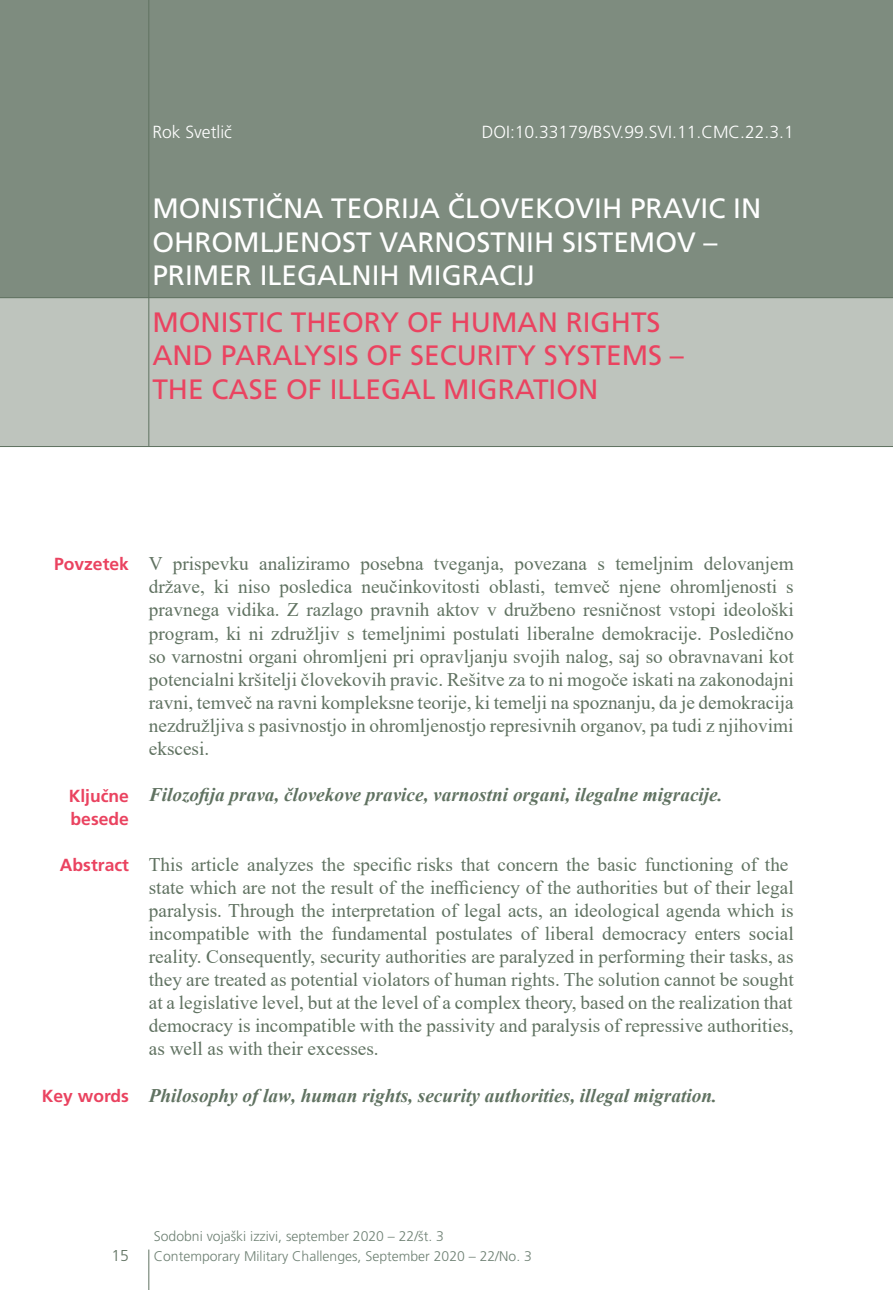
<style>
.page{position:relative;width:893px;height:1290px;background:#fff}
.page>*{position:absolute;margin:0;border:0;box-sizing:border-box;transform-origin:0 0}
.naslov_članka_-_slov{font:28px/33.6px "Frutiger CE";color:#fff}
.naslov_članka_-_angl{font:28px/33.6px "Frutiger CE";color:#ea4360}
.BODY{font:19.25px/23.1px "Times New Roman";color:#607261;text-align:justify}
.BODY-2{font:italic 700 19.25px "Times New Roman";color:#607261}
.leva_označba{font:700 17.5px/23.1px "Frutiger CE";color:#ea4360}
.DOI{font:300 17.5px "Frutiger CE";color:#fff}
.avtor_članka{font:300 17.5px "Frutiger CE";color:#fff}
.t1{font:300 15.75px "Frutiger CE";color:#607261}
.t2{font:300 14px/19.9px "Frutiger CE";color:#6f8174}
</style>
<div class="page">
<hr style="left:148px;top:1249px;width:1px;height:41px;background:#607261">
<div style="left:0;top:0;width:893px;height:298px;background:#7e8c7f"></div>
<div style="left:0;top:298px;width:893px;height:148px;background:#bec4bd"></div>
<hr style="left:0;top:297px;width:893px;height:1px;background:#607261">
<hr style="left:0;top:446px;width:893px;height:1px;background:#607261">
<hr style="left:148px;top:0;width:1px;height:446px;background:#607261">
<p class="avtor_članka" style="left:152px;top:122px;width:81px">Rok Svetlič</p>
<p class="DOI" style="left:482px;top:122px;width:313px">DOI:10.33179/BSV.99.SVI.11.CMC.22.3.1</p>
<p class="naslov_članka_-_slov" style="left:152px;top:191px;width:610px">MONISTIČNA TEORIJA ČLOVEKOVIH PRAVIC IN<br>OHROMLJENOST VARNOSTNIH SISTEMOV –</p>
<p class="naslov_članka_-_slov" style="left:152px;top:258px;width:384px">PRIMER ILEGALNIH MIGRACIJ</p>
<p class="naslov_članka_-_angl" style="left:152px;top:305px;width:533px">MONISTIC THEORY OF HUMAN RIGHTS<br>AND PARALYSIS OF SECURITY SYSTEMS –</p>
<p class="naslov_članka_-_angl" style="left:152px;top:372px;width:447px">THE CASE OF ILLEGAL MIGRATION</p>
<p class="leva_označba" style="left:54px;top:553px;width:76px">Povzetek</p>
<p class="leva_označba" style="left:69px;top:784px;width:62px">Ključne besede</p>
<p class="leva_označba" style="left:60px;top:853px;width:71px">Abstract</p>
<p class="leva_označba" style="left:42px;top:1084px;width:89px">Key words</p>
<p class="BODY" style="left:149px;top:551px;width:646px">V prispevku analiziramo posebna tveganja, povezana s temeljnim delovanjem države, ki niso posledica neučinkovitosti oblasti, temveč njene ohromljenosti s pravnega vidika. Z razlago pravnih aktov v družbeno resničnost vstopi ideološki program, ki ni združljiv s temeljnimi postulati liberalne demokracije. Posledično so varnostni organi ohromljeni pri opravljanju svojih nalog, saj so obravnavani kot potencialni kršitelji človekovih pravic. Rešitve za to ni mogoče iskati na zakonodajni ravni, temveč na ravni kompleksne teorije, ki temelji na spoznanju, da je demokracija nezdružljiva s pasivnostjo in ohromljenostjo represivnih organov, pa tudi z njihovimi ekscesi.</p>
<p class="BODY-2" style="left:149px;top:781px;width:575px">Filozofija prava, človekove pravice, varnostni organi, ilegalne migracije.</p>
<p class="BODY" style="left:149px;top:852px;width:646px;text-align:left">This article analyzes the specific risks that concern the basic functioning of the state which are not the result of the inefficiency of the authorities but of their legal paralysis. Through the interpretation of legal acts, an ideological agenda which is incompatible with the fundamental postulates of liberal democracy enters social reality. Consequently, security authorities are paralyzed in performing their tasks, as they are treated as potential violators of human rights. The solution cannot be sought at a legislative level, but at the level of a complex theory, based on the realization that democracy is incompatible with the passivity and paralysis of repressive authorities, as well as with their excesses.</p>
<p class="BODY-2" style="left:149px;top:1082px;width:570px">Philosophy of law, human rights, security authorities, illegal migration.</p>
<p class="t1" style="left:111px;top:1246px;width:19px">15</p>
<p class="t2" style="left:154px;top:1226px;width:380px">Sodobni vojaški izzivi, september 2020 – 22/št. 3<br>Contemporary Military Challenges, September 2020 – 22/No. 3</p>
</div>
